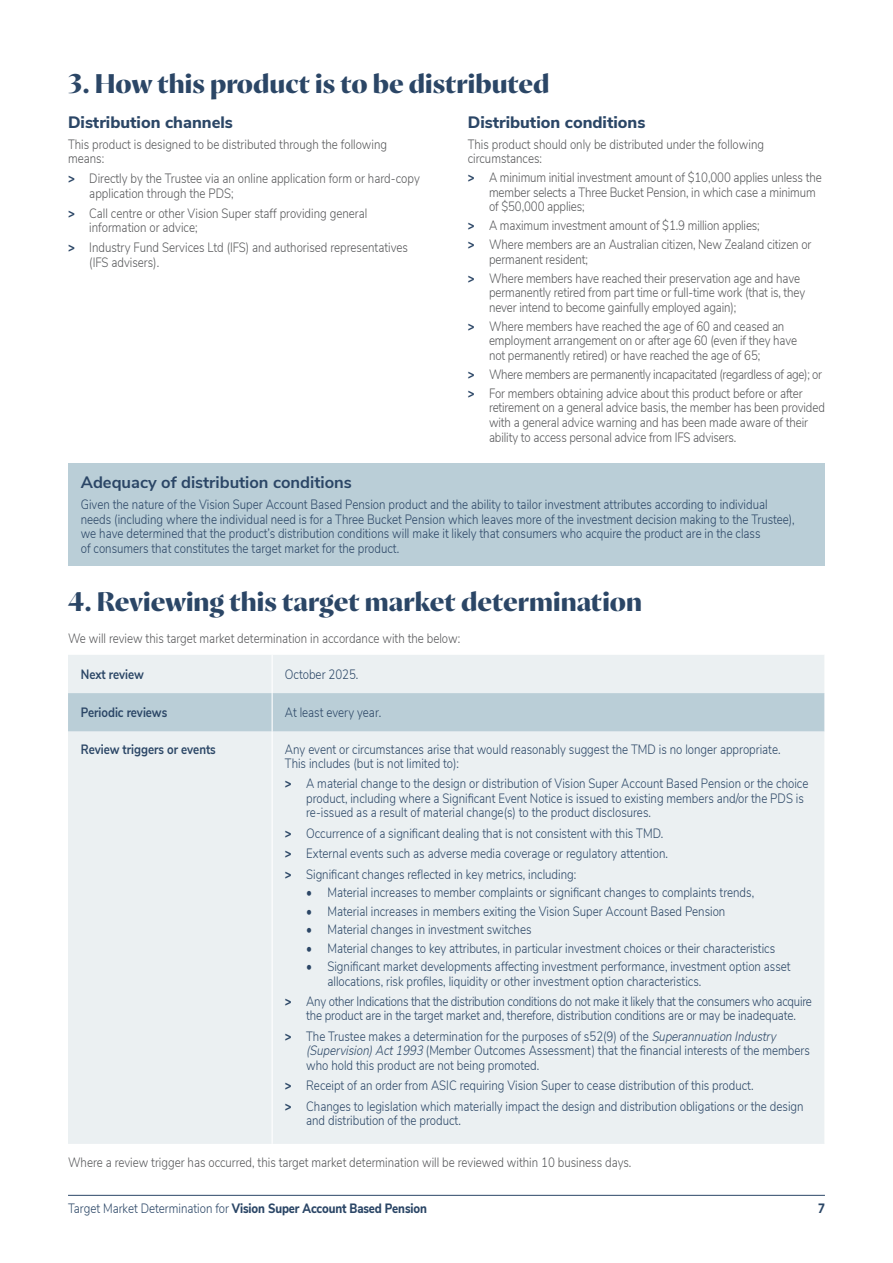
<style>
.page{position:relative;width:893px;height:1263px;background:#fff}
.page>*{position:absolute;margin:0;border:0;box-sizing:border-box;transform-origin:0 0}
.Heading{font:800 27px "Proza Display";color:#2b4666}
.Sub_Heading{font:800 16.5px "Nunito Sans";color:#2b4666}
.Sub_Heading-2{font:700 16.5px "Nunito Sans";color:#2b4666}
.Body{font:300 13.5px/14.2px "Nunito Sans";color:#2b4666;scale:.85 1}
.Body-2{font:300 13.5px/14.7px "Nunito Sans";letter-spacing:-.01em;color:#57585a;scale:.85 1}
.Body-3{font:300 13.5px/14.2px "Nunito Sans";letter-spacing:-.02em;color:#2b4666;text-align:center;scale:.85 1}
.Table_-_Body{font:300 13.5px/14.2px "Nunito Sans";color:#2b4666;scale:.85 1}
.t1{font:800 13.5px "Nunito Sans";letter-spacing:-.01em;color:#2b4666;scale:.85 1}
.Table_-_Sub_heading{font:700 13.5px "Nunito Sans";color:#2b4666;scale:.85 1}
.s1{font-weight:800;color:#2b4666}
.s2{font-weight:800}
.s3{font-style:italic}
.s4{font-weight:300}
</style>
<div class="page">
<hr style="left:68px;top:1195px;width:757px;height:1px;background:#2b4666">
<div style="left:68px;top:655px;width:756px;height:489px;background:#ebf0f2"></div>
<div style="left:68px;top:693px;width:756px;height:38px;background:#baced7"></div>
<hr style="left:272px;top:655px;width:1px;height:38px;background:#fff">
<hr style="left:272px;top:693px;width:1px;height:38px;background:#fff">
<hr style="left:272px;top:731px;width:1px;height:413px;background:#fff">
<div style="left:68px;top:463px;width:757px;height:103px;background:#baced7"></div>
<p class="Heading" style="left:68px;top:67px;width:483px">3. How this product is to be distributed</p>
<p class="Sub_Heading" style="left:68px;top:110px;width:166px">Distribution channels</p>
<p class="Body-2" style="left:68px;top:136px;width:377px">This product is designed to be distributed through the following means:</p>
<p class="Body-2" style="left:89px;top:170px;width:390px;text-indent:-21px"><span class="s1">&gt;</span> Directly by the Trustee via an online application form or hard-copy application through the PDS;</p>
<p class="Body-2" style="left:89px;top:205px;width:329px;text-indent:-21px"><span class="s1">&gt;</span> Call centre or other Vision Super staff providing general information or advice;</p>
<p class="Body-2" style="left:89px;top:239px;width:376px;text-indent:-21px"><span class="s1">&gt;</span> Industry Fund Services Ltd (IFS) and authorised representatives (IFS advisers).</p>
<p class="Sub_Heading" style="left:468px;top:110px;width:179px">Distribution conditions</p>
<p class="Body-2" style="left:468px;top:136px;width:350px">This product should only be distributed under the following circumstances:</p>
<p class="Body-2" style="left:489px;top:169px;width:393px;text-indent:-21px"><span class="s1">&gt;</span> A minimum initial investment amount of $10,000 applies unless the member selects a Three Bucket Pension, in which case a minimum of $50,000 applies;</p>
<p class="Body-2" style="left:468px;top:217px;width:345px"><span class="s1">&gt;</span> A maximum investment amount of $1.9 million applies;</p>
<p class="Body-2" style="left:489px;top:236px;width:381px;text-indent:-21px"><span class="s1">&gt;</span> Where members are an Australian citizen, New Zealand citizen or permanent resident;</p>
<p class="Body-2" style="left:489px;top:270px;width:374px;text-indent:-21px"><span class="s1">&gt;</span> Where members have reached their preservation age and have permanently retired from part time or full-time work (that is, they never intend to become gainfully employed again);</p>
<p class="Body-2" style="left:489px;top:318px;width:364px;text-indent:-21px"><span class="s1">&gt;</span> Where members have reached the age of 60 and ceased an employment arrangement on or after age 60 (even if they have not permanently retired) or have reached the age of 65;</p>
<p class="Body-2" style="left:468px;top:366px;width:418px"><span class="s1">&gt;</span> Where members are permanently incapacitated (regardless of age); or</p>
<p class="Body-2" style="left:489px;top:385px;width:397px;text-indent:-21px"><span class="s1">&gt;</span> For members obtaining advice about this product before or after retirement on a general advice basis, the member has been provided with a general advice warning and has been made aware of their ability to access personal advice from IFS advisers.</p>
<p class="Sub_Heading-2" style="left:81px;top:470px;width:273px">Adequacy of distribution conditions</p>
<p class="Body" style="left:81px;top:496px;width:841px;line-height:14.7px">Given the nature of the Vision Super Account Based Pension product and the ability to tailor investment attributes according to individual needs (including where the individual need is for a Three Bucket Pension which leaves more of the investment decision making to the Trustee), we have determined that the product’s distribution conditions will make it likely that consumers who acquire the product are in the class<br>of consumers that constitutes the target market for the product.</p>
<p class="Heading" style="left:68px;top:585px;width:576px">4. Reviewing this target market determination</p>
<p class="Body-2" style="left:68px;top:630px;width:463px">We will review this target market determination in accordance with the below:</p>
<p class="Table_-_Sub_heading" style="left:81px;top:664px;width:76px">Next review</p>
<p class="Table_-_Body" style="left:285px;top:666px;width:88px">October 2025.</p>
<p class="Table_-_Sub_heading" style="left:81px;top:702px;width:103px">Periodic reviews</p>
<p class="Table_-_Body" style="left:285px;top:704px;width:115px">At least every year.</p>
<p class="Table_-_Sub_heading" style="left:81px;top:739px;width:160px">Review triggers or events</p>
<p class="Table_-_Body" style="left:285px;top:741px;width:585px">Any event or circumstances arise that would reasonably suggest the TMD is no longer appropriate.<br>This includes (but is not limited to):</p>
<p class="Body" style="left:306px;top:776px;width:592px;text-indent:-21px"><span class="s2">&gt;</span> A material change to the design or distribution of Vision Super Account Based Pension or the choice product, including where a Significant Event Notice is issued to existing members and/or the PDS is re-issued as a result of material change(s) to the product disclosures.</p>
<p class="Body" style="left:285px;top:825px;width:447px"><span class="s2">&gt;</span> Occurrence of a significant dealing that is not consistent with this TMD.</p>
<p class="Body" style="left:285px;top:845px;width:452px"><span class="s2">&gt;</span> External events such as adverse media coverage or regulatory attention.</p>
<p class="Body" style="left:285px;top:866px;width:344px"><span class="s2">&gt;</span> Significant changes reflected in key metrics, including:</p>
<p class="Body" style="left:306px;top:885px;width:529px"><span class="s2">•</span> Material increases to member complaints or significant changes to complaints trends,</p>
<p class="Body" style="left:306px;top:903px;width:495px"><span class="s2">•</span> Material increases in members exiting the Vision Super Account Based Pension</p>
<p class="Body" style="left:306px;top:922px;width:267px"><span class="s2">•</span> Material changes in investment switches</p>
<p class="Body" style="left:306px;top:940px;width:553px"><span class="s2">•</span> Material changes to key attributes, in particular investment choices or their characteristics</p>
<p class="Body" style="left:327px;top:959px;width:546px;text-indent:-21px"><span class="s2">•</span> Significant market developments affecting investment performance, investment option asset allocations, risk profiles, liquidity or other investment option characteristics.</p>
<p class="Body-3" style="left:285px;top:993px;width:621px"><span class="s2">&gt;</span> Any other Indications that the distribution conditions do not make it likely that the consumers who acquire the product are in the target market and, therefore, distribution conditions are or may be inadequate.</p>
<p class="Body" style="left:306px;top:1028px;width:594px;text-indent:-21px"><span class="s2">&gt;</span> The Trustee makes a determination for the purposes of s52(9) of the <span class="s3">Superannuation Industry (Supervision)Act1993</span> (Member Outcomes Assessment) that the financial interests of the members who hold this product are not being promoted.</p>
<p class="Body" style="left:285px;top:1077px;width:553px"><span class="s2">&gt;</span> Receipt of an order from ASIC requiring Vision Super to cease distribution of this product.</p>
<p class="Body" style="left:306px;top:1098px;width:587px;text-indent:-21px"><span class="s2">&gt;</span> Changes to legislation which materially impact the design and distribution obligations or the design and distribution of the product.</p>
<p class="Body-2" style="left:68px;top:1154px;width:664px">Where a review trigger has occurred, this target market determination will be reviewed within 10 business days.</p>
<p class="t1" style="left:68px;top:1198px;width:424px"><span class="s4">Target Market Determination for</span> Vision Super Account Based Pension</p>
<p class="t1" style="left:818px;top:1198px;width:10px">7</p>
</div>
